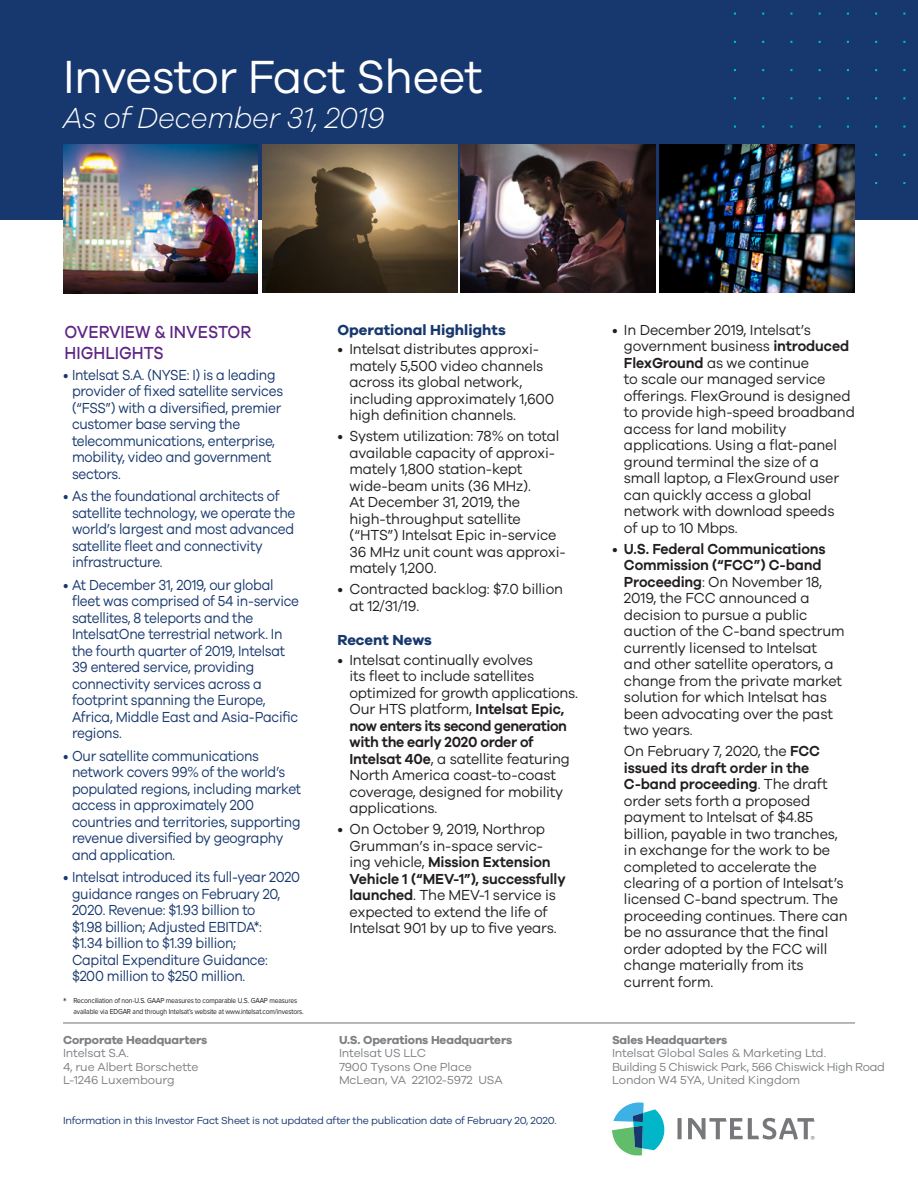
<style>
.page{position:relative;width:918px;height:1188px;background:#fff}
.page>*{position:absolute;margin:0;border:0;box-sizing:border-box;transform-origin:0 0}
.t1{font:48px "Galano Grotesque";letter-spacing:-.01em;color:#fff;scale:.95 1}
.t2{font:italic 300 30px "Galano Grotesque";letter-spacing:-.01em;color:#fff;scale:.95 1}
.t3{font:500 18px/21px "Galano Grotesque";color:#5d2584;scale:.9 1}
.t4{font:15px/16.5px "Galano Grotesque";letter-spacing:-.01em;color:#231f20;scale:.95 1}
.t5{font:15px/16.5px "Galano Grotesque";letter-spacing:-.02em;color:#17386e;scale:.9 1}
.t6{font:700 15px "Galano Grotesque";color:#17386e}
.t7{font:12px "Galano Grotesque";letter-spacing:-.01em;color:#7e8083}
.t8{font:700 12px "Galano Grotesque";letter-spacing:-.01em;color:#7e8083}
.t9{font:12px "Galano Grotesque";letter-spacing:-.03em;color:#7e8083}
.t10{font:10.5px "Galano Grotesque";letter-spacing:-.02em;color:#17386e}
.t11{font:7.5px/10.5px "Proxima Nova";letter-spacing:-.02em;color:#231f20;scale:.9 1}
.s1{font-size:12px}
.s2{font-weight:600}
</style>
<div class="page">
<div style="left:0;top:0;width:918px;height:220px;background:#17386e"></div>
<img style="left:262px;top:144px;width:195px;height:149px">
<img style="left:461px;top:144px;width:195px;height:149px">
<img style="left:660px;top:144px;width:195px;height:149px">
<img style="left:63px;top:144px;width:195px;height:149px">
<svg style="left:678px;top:1118px;width:136px;height:22px"></svg>
<svg style="left:612px;top:1102px;width:53px;height:54px"></svg>
<hr style="left:63px;top:1022px;width:792px;height:2px;background:#7e8083">
<h1 class="t1" style="left:63px;top:48px;width:444px">Investor Fact Sheet</h1>
<h2 class="t2" style="left:63px;top:99px;width:340px">As of December 31, 2019</h2>
<p class="t3" style="left:65px;top:320px;width:209px">OVERVIEW &amp; INVESTOR<br>HIGHLIGHTS</p>
<p class="t5" style="left:72px;top:366px;width:236px;text-indent:-9px">• Intelsat S.A. (NYSE: I) is a leading provider of fixed satellite services (“FSS”) with a diversified, premier customer base serving the telecommunications, enterprise, mobility, video and government sectors.</p>
<p class="t5" style="left:72px;top:487px;width:250px;text-indent:-9px">• As the foundational architects of satellite technology, we operate the world’s largest and most advanced satellite fleet and connectivity infrastructure.</p>
<p class="t5" style="left:72px;top:576px;width:254px;text-indent:-9px">• At December 31, 2019, our global fleet was comprised of 54 in-service satellites, 8 teleports and the<br>IntelsatOne terrestrial network. In the fourth quarter of 2019, Intelsat<br>39 entered service, providing connectivity services across a footprint spanning the Europe,<br>Africa, Middle East and Asia-Pacific regions.</p>
<p class="t5" style="left:72px;top:747px;width:256px;text-indent:-9px">• Our satellite communications network covers 99% of the world’s populated regions, including market access in approximately 200 countries and territories, supporting revenue diversified by geography and application.</p>
<p class="t5" style="left:72px;top:868px;width:255px;text-indent:-9px">• Intelsat introduced its full-year 2020 guidance ranges on February 20, 2020. Revenue: $1.93 billion to<br>$1.98 billion; Adjusted EBITDA*:<br>$1.34 billion to $1.39 billion;<br>Capital Expenditure Guidance: $200 million to $250 million.</p>
<p class="t11" style="left:74px;top:996px;width:257px;text-indent:-10px"><span class="s1">*</span> Reconciliation of non-U.S. GAAP measures to comparable U.S. GAAP measures available via EDGAR and through Intelsat’s website at www.intelsat.com/investors.</p>
<p class="t6" style="left:338px;top:320px;width:170px">Operational Highlights</p>
<p class="t4" style="left:349px;top:340px;width:217px;text-indent:-12px">• Intelsat distributes approxi&shy;mately 5,500 video channels across its global network, including approximately 1,600 high definition channels.</p>
<p class="t4" style="left:349px;top:427px;width:229px;text-indent:-12px">• System utilization: 78% on total available capacity of approxi&shy;mately 1,800 station-kept wide-beam units (36 MHz).<br>At December 31, 2019, the high-throughput satellite (“HTS”) Intelsat Epic in-service<br>36 MHz unit count was approxi&shy;mately 1,200.</p>
<p class="t4" style="left:349px;top:580px;width:226px;text-indent:-12px">• Contracted backlog: $7.0 billion at 12/31/19.</p>
<p class="t6" style="left:338px;top:631px;width:96px">Recent News</p>
<p class="t4" style="left:349px;top:651px;width:242px;text-indent:-12px">• Intelsat continually evolves<br>its fleet to include satellites optimized for growth applications.<br>Our HTS platform, <span class="s2">Intelsat Epic, now enters its second generation with the early 2020 order of<br>Intelsat 40e</span>, a satellite featuring<br>North America coast-to-coast coverage, designed for mobility applications.</p>
<p class="t4" style="left:349px;top:820px;width:229px;text-indent:-12px">• On October 9, 2019, Northrop<br>Grumman’s in-space servic&shy;ing vehicle, <span class="s2">Mission Extension<br>Vehicle 1 (“MEV-1”), successfully launched</span>. The MEV-1 service is expected to extend the life of<br>Intelsat 901 by up to five years.</p>
<p class="t4" style="left:624px;top:321px;width:245px;text-indent:-12px">• In December 2019, Intelsat’s government business <span class="s2">introduced<br>FlexGround</span> as we continue<br>to scale our managed service offerings. FlexGround is designed to provide high-speed broadband access for land mobility applications. Using a flat-panel ground terminal the size of a small laptop, a FlexGround user can quickly access a global network with download speeds<br>of up to 10 Mbps.</p>
<p class="t4" style="left:624px;top:540px;width:234px;text-indent:-12px">• <span class="s2">U.S. Federal Communications<br>Commission (“FCC”) C-band<br>Proceeding</span>: On November 18,<br>2019, the FCC announced a decision to pursue a public auction of the C-band spectrum currently licensed to Intelsat and other satellite operators, a change from the private market solution for which Intelsat has been advocating over the past two years.</p>
<p class="t4" style="left:624px;top:742px;width:237px">On February 7, 2020, the <span class="s2">FCC issued its draft order in the<br>C-band proceeding</span>. The draft order sets forth a proposed payment to Intelsat of $4.85 billion, payable in two tranches, in exchange for the work to be completed to accelerate the clearing of a portion of Intelsat’s licensed C-band spectrum. The proceeding continues. There can be no assurance that the final order adopted by the FCC will change materially from its current form.</p>
<p class="t8" style="left:63px;top:1032px;width:146px">Corporate Headquarters</p>
<p class="t8" style="left:339px;top:1032px;width:175px">U.S. Operations Headquarters</p>
<p class="t8" style="left:612px;top:1032px;width:117px">Sales Headquarters</p>
<p class="t7" style="left:63px;top:1046px;width:67px">Intelsat S.A.</p>
<p class="t7" style="left:339px;top:1046px;width:89px">Intelsat US LLC</p>
<p class="t7" style="left:612px;top:1046px;width:216px">Intelsat Global Sales &amp; Marketing Ltd.</p>
<p class="t7" style="left:63px;top:1060px;width:137px">4, rue Albert Borschette</p>
<p class="t7" style="left:339px;top:1060px;width:134px">7900 Tysons One Place</p>
<p class="t9" style="left:612px;top:1060px;width:274px">Building 5 Chiswick Park, 566 Chiswick High Road</p>
<p class="t7" style="left:63px;top:1073px;width:113px">L-1246 Luxembourg</p>
<p class="t7" style="left:339px;top:1073px;width:165px">McLean, VA 22102-5972 USA</p>
<p class="t7" style="left:612px;top:1073px;width:190px">London W4 5YA, United Kingdom</p>
<p class="t10" style="left:63px;top:1114px;width:495px">Information in this Investor Fact Sheet is not updated after the publication date of February 20, 2020.</p>
</div>
